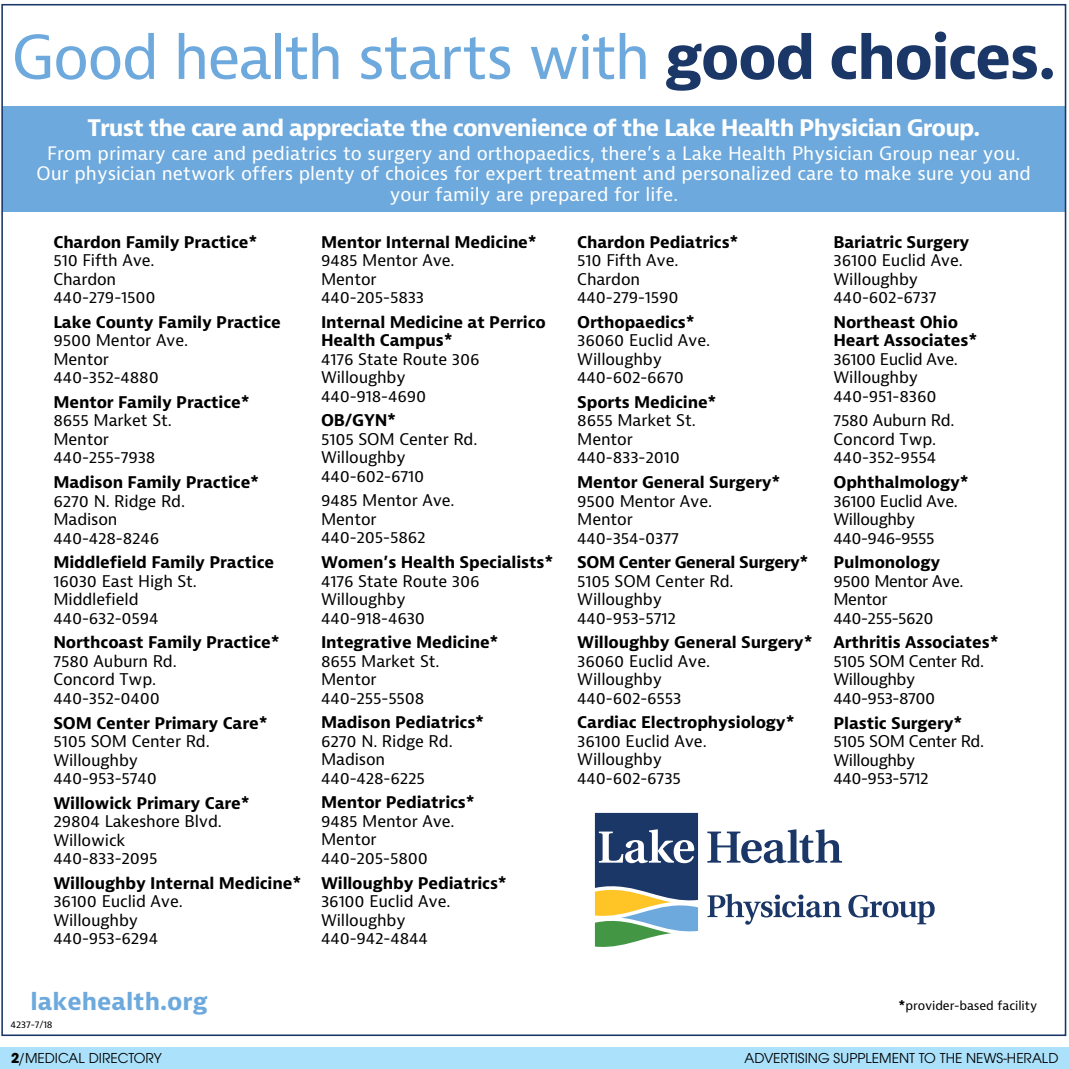
<style>
.page{position:relative;width:1069px;height:1069px;background:#fff}
.page>*{position:absolute;margin:0;border:0;box-sizing:border-box;transform-origin:0 0}
.t1{font:58.95px "Bernina Sans";letter-spacing:-.03em;color:#6da9dc}
.t2{font:700 23.25px "Bernina Sans";color:#6da9dc}
.t3{font:700 22.2px "Bernina Sans";letter-spacing:-.04em;color:#fff}
.t4{font:18.15px/20.4px "Bernina Sans";color:#fff;text-align:center}
.t5{font:15.75px/18.5px "Bernina Sans";letter-spacing:-.01em;color:#000}
.t6{font:700 15.75px/18.5px "Bernina Sans";letter-spacing:-.01em;color:#000}
.t7{font:15.75px/18.5px "Bernina Sans";letter-spacing:-.03em;color:#000}
.t8{font:700 15.75px "Bernina Sans";letter-spacing:-.03em;color:#000}
.t9{font:15px "Avant Garde Gothic Itc T";color:#000}
.t10{font:12.15px "Bernina Sans";letter-spacing:-.01em;color:#000}
.t11{font:9.45px "Bernina Sans";letter-spacing:-.01em;color:#000}
.s1{font-weight:700;color:#1a3768}
.s2{font-weight:700}
</style>
<div class="page">
<div style="left:0;top:1046px;width:1068px;height:22px;background:#abe1fa"></div>
<svg style="left:1068px;top:1047px;width:1px;height:21px"></svg>
<div style="left:2px;top:107px;width:1063px;height:105px;background:#6da9dc"></div>
<svg style="left:594px;top:812px;width:103px;height:135px"></svg>
<svg style="left:707px;top:829px;width:134px;height:34px"></svg>
<svg style="left:707px;top:893px;width:134px;height:31px"></svg>
<svg style="left:848px;top:894px;width:86px;height:30px"></svg>
<h1 class="t1" style="left:12px;top:19px;width:1045px">Good health starts with <span class="s1">good choices.</span></h1>
<h3 class="t3" style="left:87px;top:114px;width:894px">Trust the care and appreciate the convenience of the Lake Health Physician Group.</h3>
<p class="t4" style="left:37px;top:143px;width:995px">From primary care and pediatrics to surgery and orthopaedics, there’s a Lake Health Physician Group near you.<br>Our physician network offers plenty of choices for expert treatment and personalized care to make sure you and your family are prepared for life.</p>
<p class="t6" style="left:53px;top:233px;width:205px">Chardon Family Practice*</p>
<p class="t5" style="left:53px;top:251px;width:104px">510 Fifth Ave.<br>Chardon<br>440-279-1500</p>
<p class="t6" style="left:53px;top:313px;width:229px">Lake County Family Practice</p>
<p class="t5" style="left:53px;top:331px;width:136px">9500 Mentor Ave.<br>Mentor<br>440-352-4880</p>
<p class="t6" style="left:53px;top:393px;width:198px">Mentor Family Practice*</p>
<p class="t5" style="left:53px;top:411px;width:120px">8655 Market St.<br>Mentor<br>440-255-7938</p>
<p class="t6" style="left:53px;top:473px;width:207px">Madison Family Practice*</p>
<p class="t5" style="left:53px;top:492px;width:133px">6270 N. Ridge Rd.<br>Madison<br>440-428-8246</p>
<p class="t6" style="left:53px;top:553px;width:222px">Middlefield Family Practice</p>
<p class="t5" style="left:53px;top:572px;width:145px">16030 East High St.<br>Middlefield<br>440-632-0594</p>
<p class="t6" style="left:53px;top:633px;width:228px">Northcoast Family Practice*</p>
<p class="t5" style="left:53px;top:652px;width:125px">7580 Auburn Rd.<br>Concord Twp.<br>440-352-0400</p>
<p class="t6" style="left:53px;top:713px;width:216px">SOM Center Primary Care*</p>
<p class="t5" style="left:53px;top:732px;width:158px">5105 SOM Center Rd.<br>Willoughby<br>440-953-5740</p>
<p class="t6" style="left:53px;top:793px;width:198px">Willowick Primary Care*</p>
<p class="t5" style="left:53px;top:812px;width:170px">29804 Lakeshore Blvd.<br>Willowick<br>440-833-2095</p>
<p class="t6" style="left:53px;top:873px;width:249px">Willoughby Internal Medicine*</p>
<p class="t5" style="left:53px;top:892px;width:131px">36100 Euclid Ave.<br>Willoughby<br>440-953-6294</p>
<p class="t6" style="left:321px;top:233px;width:217px">Mentor Internal Medicine*</p>
<p class="t5" style="left:321px;top:251px;width:135px">9485 Mentor Ave.<br>Mentor<br>440-205-5833</p>
<p class="t6" style="left:321px;top:313px;width:226px">Internal Medicine at Perrico<br>Health Campus*</p>
<p class="t5" style="left:321px;top:350px;width:160px">4176 State Route 306<br>Willoughby<br>440-918-4690</p>
<p class="t6" style="left:321px;top:411px;width:77px">OB/GYN*</p>
<p class="t5" style="left:321px;top:430px;width:158px">5105 SOM Center Rd.<br>Willoughby<br>440-602-6710</p>
<p class="t5" style="left:321px;top:491px;width:135px">9485 Mentor Ave.<br>Mentor<br>440-205-5862</p>
<p class="t6" style="left:321px;top:553px;width:234px">Women’s Health Specialists*</p>
<p class="t5" style="left:321px;top:571px;width:160px">4176 State Route 306<br>Willoughby<br>440-918-4630</p>
<p class="t6" style="left:321px;top:633px;width:179px">Integrative Medicine*</p>
<p class="t5" style="left:321px;top:652px;width:120px">8655 Market St.<br>Mentor<br>440-255-5508</p>
<p class="t6" style="left:321px;top:713px;width:165px">Madison Pediatrics*</p>
<p class="t5" style="left:321px;top:732px;width:133px">6270 N. Ridge Rd.<br>Madison<br>440-428-6225</p>
<p class="t6" style="left:321px;top:793px;width:155px">Mentor Pediatrics*</p>
<p class="t5" style="left:321px;top:812px;width:135px">9485 Mentor Ave.<br>Mentor<br>440-205-5800</p>
<p class="t6" style="left:321px;top:873px;width:187px">Willoughby Pediatrics*</p>
<p class="t5" style="left:321px;top:892px;width:131px">36100 Euclid Ave.<br>Willoughby<br>440-942-4844</p>
<p class="t6" style="left:577px;top:233px;width:163px">Chardon Pediatrics*</p>
<p class="t5" style="left:577px;top:251px;width:103px">510 Fifth Ave.<br>Chardon<br>440-279-1590</p>
<p class="t6" style="left:577px;top:313px;width:119px">Orthopaedics*</p>
<p class="t5" style="left:577px;top:331px;width:134px">36060 Euclid Ave.<br>Willoughby<br>440-602-6670</p>
<p class="t6" style="left:577px;top:393px;width:141px">Sports Medicine*</p>
<p class="t5" style="left:577px;top:411px;width:120px">8655 Market St.<br>Mentor<br>440-833-2010</p>
<p class="t6" style="left:577px;top:473px;width:205px">Mentor General Surgery*</p>
<p class="t5" style="left:577px;top:491px;width:136px">9500 Mentor Ave.<br>Mentor<br>440-354-0377</p>
<p class="t8" style="left:577px;top:552px;width:233px">SOM Center General Surgery*</p>
<p class="t5" style="left:577px;top:572px;width:158px">5105 SOM Center Rd.<br>Willoughby<br>440-953-5712</p>
<p class="t6" style="left:577px;top:633px;width:237px">Willoughby General Surgery*</p>
<p class="t5" style="left:577px;top:652px;width:134px">36060 Euclid Ave.<br>Willoughby<br>440-602-6553</p>
<p class="t6" style="left:577px;top:713px;width:219px">Cardiac Electrophysiology*</p>
<p class="t5" style="left:577px;top:732px;width:131px">36100 Euclid Ave.<br>Willoughby<br>440-602-6735</p>
<p class="t6" style="left:833px;top:233px;width:137px">Bariatric Surgery</p>
<p class="t5" style="left:833px;top:251px;width:131px">36100 Euclid Ave.<br>Willoughby<br>440-602-6737</p>
<p class="t6" style="left:833px;top:313px;width:145px">Northeast Ohio<br>Heart Associates*</p>
<p class="t5" style="left:833px;top:350px;width:126px">36100 Euclid Ave.<br>Willoughby<br>440-951-8360</p>
<p class="t5" style="left:833px;top:411px;width:122px">7580 Auburn Rd.<br>Concord Twp.<br>440-352-9554</p>
<p class="t6" style="left:833px;top:473px;width:137px">Ophthalmology*</p>
<p class="t7" style="left:833px;top:492px;width:126px">36100 Euclid Ave.<br>Willoughby<br>440-946-9555</p>
<p class="t6" style="left:833px;top:553px;width:108px">Pulmonology</p>
<p class="t7" style="left:833px;top:572px;width:131px">9500 Mentor Ave.<br>Mentor<br>440-255-5620</p>
<p class="t6" style="left:833px;top:633px;width:167px">Arthritis Associates*</p>
<p class="t7" style="left:833px;top:652px;width:152px">5105 SOM Center Rd.<br>Willoughby<br>440-953-8700</p>
<p class="t6" style="left:833px;top:713px;width:131px">Plastic Surgery*</p>
<p class="t7" style="left:833px;top:732px;width:152px">5105 SOM Center Rd.<br>Willoughby<br>440-953-5712</p>
<h2 class="t2" style="left:30px;top:985px;width:179px">lakehealth.org</h2>
<p class="t11" style="left:11px;top:1018px;width:44px">4237-7/18</p>
<p class="t10" style="left:898px;top:997px;width:140px"><span class="s2">*</span>provider-based facility</p>
<p class="t9" style="left:11px;top:1048px;width:152px"><span class="s2">2</span>/MEDICAL DIRECTORY</p>
<p class="t9" style="left:744px;top:1048px;width:315px">ADVERTISING SUPPLEMENT TO THE NEWS-HERALD</p>
</div>
